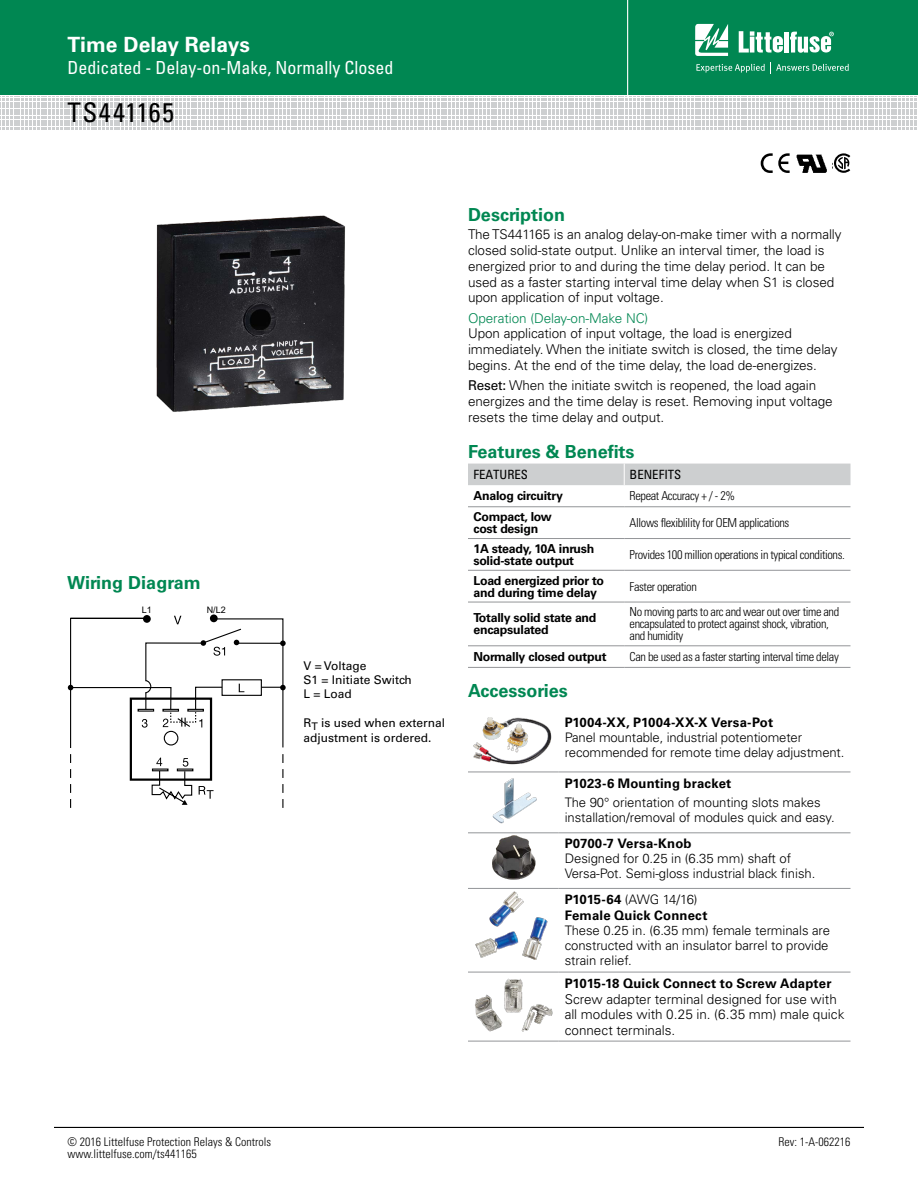
<style>
.page{position:relative;width:918px;height:1188px;background:#fff}
.page>*{position:absolute;margin:0;border:0;box-sizing:border-box;transform-origin:0 0}
.SERIES{font:condensed 27px "Univers LT Std";letter-spacing:.045em;color:#000}
.t1{font:700 21px "Univers LT Std";color:#fff}
.Facts_Subhead{font:700 18px "Univers LT Std";color:#008752}
.t2{font:condensed 18px "Univers LT Std";color:#fff}
.Body_text{font:300 13.5px/15.8px "Univers LT Std";letter-spacing:-.005em;color:#000}
.Acess_table_text{font:300 13.5px/15.8px "Univers LT Std";color:#000}
.Acess_table_text-2{font:300 13.2px/15px "Univers LT Std";letter-spacing:-.005em;color:#000}
.Acess_table_text-3{font:700 13.2px/15.8px "Univers LT Std";letter-spacing:.015em;color:#000}
.Body_text-2{font:700 13.2px "Univers LT Std";letter-spacing:.01em;color:#000}
.SubTitleTOC{font:condensed 12.75px "Univers LT Std";color:#000}
.Benefits_text{font:300 condensed 12.3px/12px "Univers LT Std";letter-spacing:-.03em;color:#000}
.features_text{font:700 12.3px/12px "Univers LT Std";letter-spacing:-.02em;color:#000}
.t3{font:300 condensed 12px "Univers LT Std";color:#000}
.Chart_Text{font:12px/14.4px "Univers LT Std";color:#000}
.t4{font:9px "Arial";color:#000}
.s1{color:#008752}
.s2{font-weight:400}
.s3{font-weight:300}
</style>
<div class="page">
<div style="left:0;top:0;width:918px;height:95px;background:#008752"></div>
<svg style="left:0;top:96px;width:917px;height:34px"></svg>
<hr style="left:627px;top:0;width:1px;height:98px;background:#fff">
<svg style="left:695px;top:24px;width:33px;height:32px"></svg>
<div style="left:784px;top:32px;width:5px;height:21px;background:#fff"></div>
<svg style="left:790px;top:32px;width:44px;height:21px"></svg>
<svg style="left:739px;top:31px;width:44px;height:22px"></svg>
<svg style="left:696px;top:62px;width:153px;height:11px"></svg>
<hr style="left:54px;top:1127px;width:810px;height:1px;background:#000">
<img style="left:796px;top:154px;width:31px;height:19px">
<svg style="left:834px;top:153px;width:16px;height:20px"></svg>
<svg style="left:761px;top:153px;width:29px;height:20px"></svg>
<hr style="left:468px;top:507px;width:156px;height:1px;background:#939598">
<hr style="left:624px;top:507px;width:226px;height:1px;background:#939598">
<hr style="left:468px;top:538px;width:156px;height:1px;background:#939598">
<hr style="left:624px;top:538px;width:226px;height:1px;background:#939598">
<hr style="left:468px;top:570px;width:156px;height:1px;background:#939598">
<hr style="left:624px;top:570px;width:226px;height:1px;background:#939598">
<hr style="left:468px;top:602px;width:156px;height:1px;background:#939598">
<hr style="left:624px;top:602px;width:226px;height:1px;background:#939598">
<hr style="left:468px;top:646px;width:156px;height:1px;background:#939598">
<hr style="left:624px;top:646px;width:226px;height:1px;background:#939598">
<hr style="left:468px;top:667px;width:156px;height:1px;background:#939598">
<hr style="left:624px;top:667px;width:226px;height:1px;background:#939598">
<div style="left:468px;top:464px;width:382px;height:21px;background:#cdcfd0"></div>
<hr style="left:559px;top:832px;width:291px;height:1px;background:#939598">
<hr style="left:468px;top:1041px;width:91px;height:1px;background:#939598">
<hr style="left:559px;top:1041px;width:291px;height:1px;background:#939598">
<hr style="left:468px;top:772px;width:91px;height:1px;background:#939598">
<hr style="left:468px;top:832px;width:91px;height:1px;background:#939598">
<hr style="left:468px;top:888px;width:91px;height:1px;background:#939598">
<hr style="left:559px;top:888px;width:291px;height:1px;background:#939598">
<hr style="left:468px;top:972px;width:91px;height:1px;background:#939598">
<hr style="left:559px;top:972px;width:291px;height:1px;background:#939598">
<hr style="left:559px;top:772px;width:291px;height:1px;background:#939598">
<img style="left:473px;top:717px;width:79px;height:48px">
<img style="left:492px;top:778px;width:45px;height:46px">
<img style="left:492px;top:836px;width:44px;height:43px">
<img style="left:475px;top:891px;width:73px;height:69px">
<img style="left:475px;top:978px;width:78px;height:54px">
<svg style="left:68px;top:616px;width:218px;height:192px"></svg>
<img style="left:156px;top:215px;width:189px;height:197px">
<h2 class="t1" style="left:68px;top:33px;width:184px">Time Delay Relays</h2>
<h3 class="t2" style="left:68px;top:56px;width:327px">Dedicated - Delay-on-Make, Normally Closed</h3>
<p class="SERIES" style="left:68px;top:96px;width:108px">TS441165</p>
<p class="Facts_Subhead" style="left:67px;top:572px;width:135px">Wiring Diagram</p>
<p class="t4" style="left:142px;top:604px;width:12px">L1</p>
<p class="t4" style="left:207px;top:604px;width:21px">N/L2</p>
<p class="Chart_Text" style="left:303px;top:658px;width:64px">V = Voltage</p>
<p class="Chart_Text" style="left:303px;top:673px;width:110px">S1 = Initiate Switch</p>
<p class="Chart_Text" style="left:303px;top:687px;width:50px">L = Load</p>
<p class="Chart_Text" style="left:303px;top:716px;width:143px">R<sub>T</sub> is used when external adjustment is ordered.</p>
<p class="Facts_Subhead" style="left:468px;top:204px;width:99px">Description</p>
<p class="Body_text" style="left:468px;top:227px;width:375px">The TS441165 is an analog delay-on-make timer with a normally closed solid-state output. Unlike an interval timer, the load is energized prior to and during the time delay period. It can be used as a faster starting interval time delay when S1 is closed upon application of input voltage.</p>
<p class="Body_text" style="left:468px;top:310px;width:371px"><span class="s1">Operation (Delay-on-Make NC)<br></span>Upon application of input voltage, the load is energized immediately. When the initiate switch is closed, the time delay begins. At the end of the time delay, the load de-energizes.</p>
<p class="Body_text" style="left:468px;top:377px;width:366px"><span class="s2">Reset:</span> When the initiate switch is reopened, the load again energizes and the time delay is reset. Removing input voltage resets the time delay and output.</p>
<p class="Facts_Subhead" style="left:468px;top:441px;width:168px">Features &amp; Benefits</p>
<p class="SubTitleTOC" style="left:473px;top:466px;width:56px">FEATURES</p>
<p class="SubTitleTOC" style="left:630px;top:466px;width:53px">BENEFITS</p>
<p class="features_text" style="left:473px;top:490px;width:91px">Analog circuitry</p>
<p class="Benefits_text" style="left:630px;top:490px;width:107px">Repeat Accuracy + / - 2%</p>
<p class="features_text" style="left:473px;top:511px;width:80px">Compact, low cost design</p>
<p class="Benefits_text" style="left:630px;top:517px;width:161px">Allows flexiblility for OEM applications</p>
<p class="features_text" style="left:473px;top:543px;width:122px">1A steady, 10A inrush solid-state output</p>
<p class="Benefits_text" style="left:630px;top:549px;width:217px">Provides 100 million operations in typical conditions.</p>
<p class="features_text" style="left:473px;top:574px;width:132px">Load energized prior to and during time delay</p>
<p class="Benefits_text" style="left:630px;top:580px;width:69px">Faster operation</p>
<p class="features_text" style="left:473px;top:612px;width:125px">Totally solid state and encapsulated</p>
<p class="Benefits_text" style="left:630px;top:606px;width:211px">No moving parts to arc and wear out over time and encapsulated to protect against shock, vibration, and humidity</p>
<p class="features_text" style="left:473px;top:651px;width:135px">Normally closed output</p>
<p class="Benefits_text" style="left:630px;top:651px;width:211px">Can be used as a faster starting interval time delay</p>
<p class="Facts_Subhead" style="left:468px;top:680px;width:101px">Accessories</p>
<p class="Acess_table_text-3" style="left:565px;top:714px;width:210px">P1004-XX, P1004-XX-X Versa-Pot</p>
<p class="Acess_table_text-2" style="left:565px;top:729px;width:281px">Panel mountable, industrial potentiometer recommended for remote time delay adjustment.</p>
<p class="Body_text-2" style="left:565px;top:775px;width:168px">P1023-6 Mounting bracket</p>
<p class="Acess_table_text-2" style="left:565px;top:795px;width:272px">The 90° orientation of mounting slots makes installation/removal of modules quick and easy.</p>
<p class="Acess_table_text-3" style="left:565px;top:836px;width:128px">P0700-7 Versa-Knob</p>
<p class="Acess_table_text-2" style="left:565px;top:851px;width:252px">Designed for 0.25 in (6.35 mm) shaft of<br>Versa-Pot. Semi-gloss industrial black finish.</p>
<p class="Acess_table_text-3" style="left:565px;top:892px;width:144px">P1015-64 <span class="s3">(AWG 14/16)<br></span>Female Quick Connect</p>
<p class="Acess_table_text-2" style="left:565px;top:922px;width:267px;text-align:justify">These 0.25 in. (6.35 mm) female terminals are constructed with an insulator barrel to provide strain relief.</p>
<p class="Acess_table_text-3" style="left:565px;top:975px;width:268px">P1015-18 Quick Connect to Screw Adapter</p>
<p class="Acess_table_text" style="left:565px;top:991px;width:281px">Screw adapter terminal designed for use with all modules with 0.25 in. (6.35 mm) male quick connect terminals.</p>
<p class="t3" style="left:68px;top:1134px;width:205px">© 2016 Littelfuse Protection Relays &amp; Controls</p>
<p class="t3" style="left:779px;top:1134px;width:73px">Rev: 1-A-062216</p>
<p class="t3" style="left:68px;top:1146px;width:131px">www.littelfuse.com/ts441165</p>
</div>
